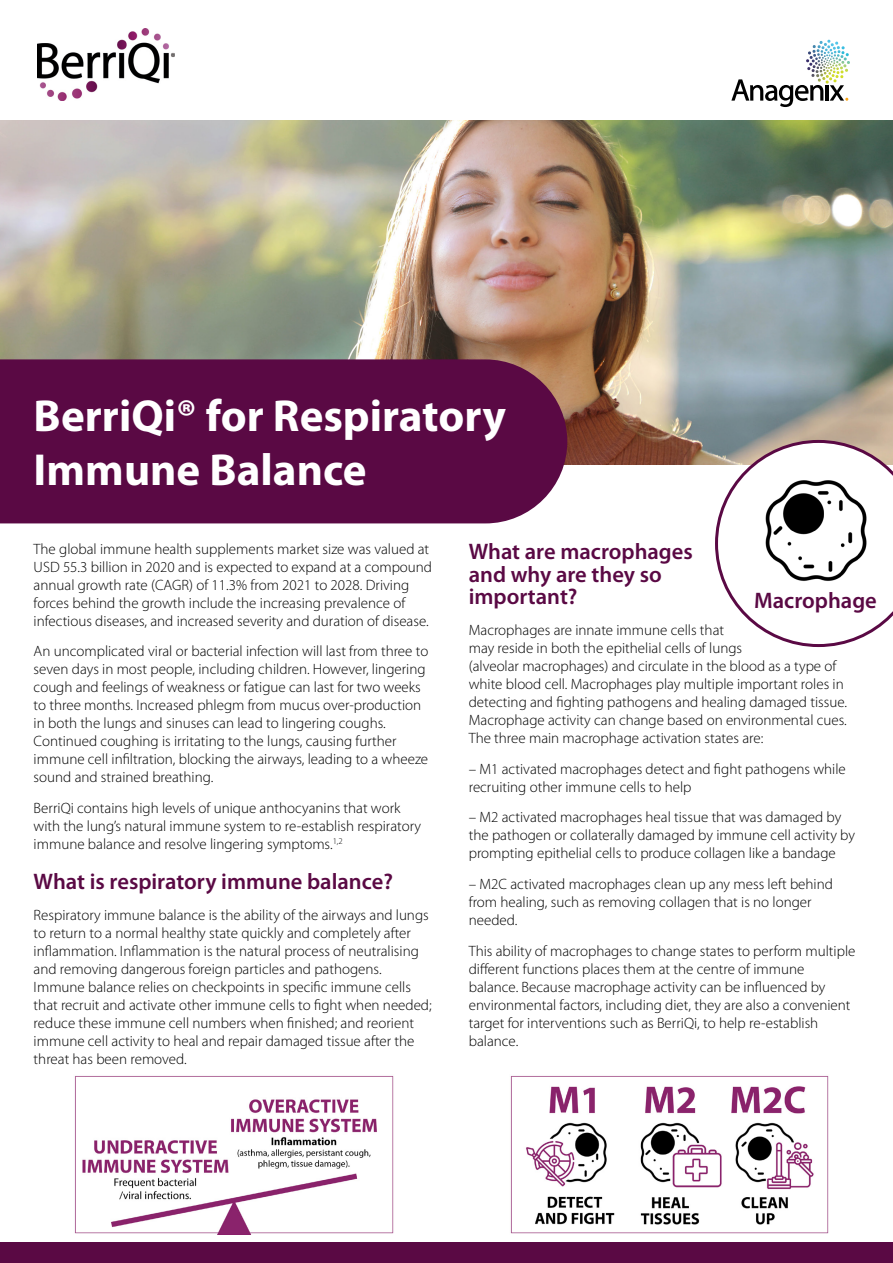
<style>
.page{position:relative;width:893px;height:1263px;background:#fff}
.page>*{position:absolute;margin:0;border:0;box-sizing:border-box;transform-origin:0 0}
.t1{font:700 45px/54px "Myriad Pro";color:#fff}
.t2{font:600 22.5px/22.5px "Myriad Pro";color:#5a0944}
.t3{font:300 15px/18px "Myriad Pro";color:#000}
</style>
<div class="page">
<img style="left:37px;top:28px;width:138px;height:72px">
<svg style="left:731px;top:79px;width:92px;height:28px"></svg>
<hr style="left:825px;top:85px;width:4px;height:16px;background:#000">
<svg style="left:830px;top:85px;width:18px;height:16px"></svg>
<svg style="left:812px;top:40px;width:31px;height:9px"></svg>
<img style="left:0;top:120px;width:893px;height:344px">
<div style="left:0;top:359px;width:567px;height:164px;background:#5a0944"></div>
<div style="left:0;top:1242px;width:893px;height:21px;background:#5a0944"></div>
<img style="left:74px;top:1076px;width:320px;height:159px">
<svg style="left:715px;top:440px;width:178px;height:207px"></svg>
<img style="left:510px;top:1076px;width:319px;height:158px">
<img style="left:758px;top:476px;width:115px;height:110px">
<h1 class="t1" style="left:34px;top:387px;width:474px">BerriQi® for Respiratory<br>Immune Balance</h1>
<p class="t3" style="left:34px;top:540px;width:400px">The global immune health supplements market size was valued at USD 55.3 billion in 2020 and is expected to expand at a compound annual growth rate (CAGR) of 11.3% from 2021 to 2028. Driving forces behind the growth include the increasing prevalence of infectious diseases, and increased severity and duration of disease.</p>
<p class="t3" style="left:34px;top:642px;width:396px">An uncomplicated viral or bacterial infection will last from three to seven days in most people, including children. However, lingering cough and feelings of weakness or fatigue can last for two weeks to three months. Increased phlegm from mucus over-production in both the lungs and sinuses can lead to lingering coughs.<br>Continued coughing is irritating to the lungs, causing further immune cell infiltration, blocking the airways, leading to a wheeze sound and strained breathing.</p>
<p class="t3" style="left:34px;top:799px;width:389px">BerriQi contains high levels of unique anthocyanins that work with the lung’s natural immune system to re-establish respiratory immune balance and resolve lingering symptoms.<sup>1,2</sup></p>
<h2 class="t2" style="left:34px;top:869px;width:361px">What is respiratory immune balance?</h2>
<p class="t3" style="left:34px;top:906px;width:400px">Respiratory immune balance is the ability of the airways and lungs to return to a normal healthy state quickly and completely after inflammation. Inflammation is the natural process of neutralising and removing dangerous foreign particles and pathogens.<br>Immune balance relies on checkpoints in specific immune cells that recruit and activate other immune cells to fight when needed; reduce these immune cell numbers when finished; and reorient immune cell activity to heal and repair damaged tissue after the threat has been removed.</p>
<h2 class="t2" style="left:469px;top:540px;width:226px">What are macrophages and why are they so important?</h2>
<p class="t3" style="left:469px;top:621px;width:380px">Macrophages are innate immune cells that<br>may reside in both the epithelial cells of lungs<br>(alveolar macrophages) and circulate in the blood as a type of white blood cell. Macrophages play multiple important roles in detecting and fighting pathogens and healing damaged tissue.<br>Macrophage activity can change based on environmental cues.<br>The three main macrophage activation states are:</p>
<p class="t3" style="left:469px;top:760px;width:379px">– M1 activated macrophages detect and fight pathogens while recruiting other immune cells to help</p>
<p class="t3" style="left:469px;top:809px;width:388px">– M2 activated macrophages heal tissue that was damaged by the pathogen or collaterally damaged by immune cell activity by prompting epithelial cells to produce collagen like a bandage</p>
<p class="t3" style="left:469px;top:875px;width:366px">– M2C activated macrophages clean up any mess left behind from healing, such as removing collagen that is no longer needed.</p>
<p class="t3" style="left:469px;top:942px;width:388px">This ability of macrophages to change states to perform multiple different functions places them at the centre of immune balance. Because macrophage activity can be influenced by environmental factors, including diet, they are also a convenient target for interventions such as BerriQi, to help re-establish balance.</p>
<h2 class="t2" style="left:754px;top:589px;width:124px">Macrophage</h2>
</div>
